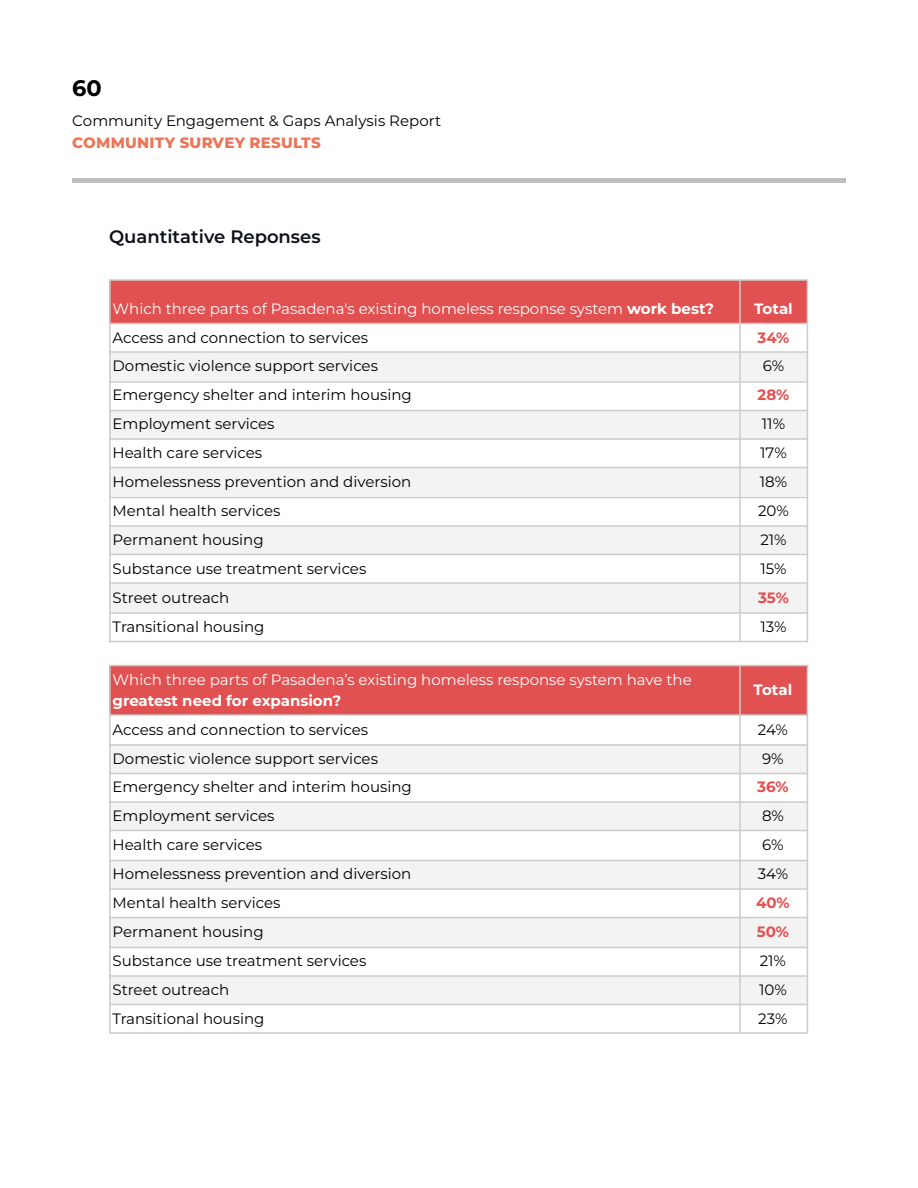
<style>
.page{position:relative;width:918px;height:1188px;background:#fff}
.page>*{position:absolute;margin:0;border:0;box-sizing:border-box;transform-origin:0 0}
.t1{font:700 22.5px "Montserrat";color:#000}
.t2{font:600 18px "Montserrat";color:#0e101a}
.t3{font:15px "Montserrat";color:#000}
.t4{font:15px "Montserrat";color:#fff}
.t5{font:700 15px "Montserrat";color:#fff}
.t6{font:800 15px "Montserrat";letter-spacing:.015em;color:#ed7457}
.t7{font:700 15px "Montserrat";color:#e15151}
.s1{font-weight:700}
</style>
<div class="page">
<hr style="left:72px;top:179px;width:774px;height:4px;background:#bcbec0">
<div style="left:109px;top:280px;width:630px;height:44px;background:#e15151"></div>
<div style="left:739px;top:280px;width:69px;height:44px;background:#e15151"></div>
<div style="left:109px;top:353px;width:630px;height:28px;background:#f3f3f3"></div>
<div style="left:739px;top:353px;width:69px;height:28px;background:#f3f3f3"></div>
<div style="left:109px;top:410px;width:630px;height:29px;background:#f3f3f3"></div>
<div style="left:739px;top:410px;width:69px;height:29px;background:#f3f3f3"></div>
<div style="left:109px;top:468px;width:630px;height:29px;background:#f3f3f3"></div>
<div style="left:739px;top:468px;width:69px;height:29px;background:#f3f3f3"></div>
<div style="left:109px;top:526px;width:630px;height:29px;background:#f3f3f3"></div>
<div style="left:739px;top:526px;width:69px;height:29px;background:#f3f3f3"></div>
<div style="left:109px;top:583px;width:630px;height:30px;background:#f3f3f3"></div>
<div style="left:739px;top:583px;width:69px;height:30px;background:#f3f3f3"></div>
<div style="left:109px;top:666px;width:630px;height:49px;background:#e15151"></div>
<div style="left:739px;top:666px;width:68px;height:49px;background:#e15151"></div>
<div style="left:109px;top:744px;width:630px;height:30px;background:#f3f3f3"></div>
<div style="left:739px;top:744px;width:68px;height:30px;background:#f3f3f3"></div>
<div style="left:109px;top:802px;width:630px;height:29px;background:#f3f3f3"></div>
<div style="left:739px;top:802px;width:68px;height:29px;background:#f3f3f3"></div>
<div style="left:109px;top:860px;width:630px;height:30px;background:#f3f3f3"></div>
<div style="left:739px;top:860px;width:68px;height:30px;background:#f3f3f3"></div>
<div style="left:109px;top:918px;width:630px;height:29px;background:#f3f3f3"></div>
<div style="left:739px;top:918px;width:68px;height:29px;background:#f3f3f3"></div>
<div style="left:109px;top:976px;width:630px;height:28px;background:#f3f3f3"></div>
<div style="left:739px;top:976px;width:68px;height:28px;background:#f3f3f3"></div>
<hr style="left:109px;top:279px;width:2px;height:363px;background:#ccc">
<hr style="left:739px;top:279px;width:2px;height:363px;background:#ccc">
<hr style="left:807px;top:279px;width:1px;height:363px;background:#ccc">
<hr style="left:109px;top:279px;width:699px;height:2px;background:#ccc">
<hr style="left:109px;top:323px;width:699px;height:1px;background:#ccc">
<hr style="left:109px;top:351px;width:699px;height:2px;background:#ccc">
<hr style="left:109px;top:381px;width:699px;height:2px;background:#ccc">
<hr style="left:109px;top:410px;width:699px;height:1px;background:#ccc">
<hr style="left:109px;top:438px;width:699px;height:2px;background:#ccc">
<hr style="left:109px;top:467px;width:699px;height:1px;background:#ccc">
<hr style="left:109px;top:497px;width:699px;height:1px;background:#ccc">
<hr style="left:109px;top:525px;width:699px;height:2px;background:#ccc">
<hr style="left:109px;top:554px;width:699px;height:1px;background:#ccc">
<hr style="left:109px;top:582px;width:699px;height:2px;background:#ccc">
<hr style="left:109px;top:612px;width:699px;height:2px;background:#ccc">
<hr style="left:109px;top:641px;width:699px;height:1px;background:#ccc">
<hr style="left:109px;top:665px;width:2px;height:369px;background:#ccc">
<hr style="left:739px;top:665px;width:2px;height:369px;background:#ccc">
<hr style="left:807px;top:665px;width:1px;height:369px;background:#ccc">
<hr style="left:109px;top:665px;width:698px;height:1px;background:#ccc">
<hr style="left:109px;top:714px;width:698px;height:2px;background:#ccc">
<hr style="left:109px;top:744px;width:698px;height:2px;background:#ccc">
<hr style="left:109px;top:773px;width:698px;height:1px;background:#ccc">
<hr style="left:109px;top:801px;width:698px;height:2px;background:#ccc">
<hr style="left:109px;top:830px;width:698px;height:1px;background:#ccc">
<hr style="left:109px;top:860px;width:698px;height:1px;background:#ccc">
<hr style="left:109px;top:888px;width:698px;height:2px;background:#ccc">
<hr style="left:109px;top:917px;width:698px;height:1px;background:#ccc">
<hr style="left:109px;top:947px;width:698px;height:1px;background:#ccc">
<hr style="left:109px;top:975px;width:698px;height:2px;background:#ccc">
<hr style="left:109px;top:1004px;width:698px;height:1px;background:#ccc">
<hr style="left:109px;top:1032px;width:698px;height:2px;background:#ccc">
<h1 class="t1" style="left:72px;top:72px;width:31px">60</h1>
<p class="t3" style="left:72px;top:111px;width:370px">Community Engagement &amp; Gaps Analysis Report</p>
<p class="t6" style="left:72px;top:132px;width:250px">COMM UNITY SURVEY RESULTS</p>
<p class="t2" style="left:109px;top:224px;width:213px">Quantitative Reponses</p>
<p class="t4" style="left:113px;top:298px;width:603px">Which three parts of Pasadena's existing homeless response system <span class="s1">work best?</span></p>
<p class="t5" style="left:754px;top:298px;width:40px">Total</p>
<p class="t3" style="left:113px;top:327px;width:257px">Access and connection to services</p>
<p class="t7" style="left:758px;top:327px;width:33px">34%</p>
<p class="t3" style="left:113px;top:356px;width:267px">Domestic violence support services</p>
<p class="t3" style="left:763px;top:356px;width:23px">6%</p>
<p class="t3" style="left:113px;top:385px;width:301px">Emergency shelter and interim housing</p>
<p class="t7" style="left:758px;top:385px;width:33px">28%</p>
<p class="t3" style="left:113px;top:414px;width:164px">Employment services</p>
<p class="t3" style="left:762px;top:414px;width:25px">11%</p>
<p class="t3" style="left:113px;top:443px;width:151px">Health care services</p>
<p class="t3" style="left:760px;top:443px;width:28px">17%</p>
<p class="t3" style="left:113px;top:472px;width:300px">Homelessness prevention and diversion</p>
<p class="t3" style="left:760px;top:472px;width:29px">18%</p>
<p class="t3" style="left:113px;top:501px;width:169px">Mental health services</p>
<p class="t3" style="left:758px;top:501px;width:32px">20%</p>
<p class="t3" style="left:113px;top:530px;width:153px">Permanent housing</p>
<p class="t3" style="left:760px;top:530px;width:28px">21%</p>
<p class="t3" style="left:113px;top:558px;width:255px">Substance use treatment services</p>
<p class="t3" style="left:760px;top:558px;width:28px">15%</p>
<p class="t3" style="left:113px;top:587px;width:118px">Street outreach</p>
<p class="t7" style="left:758px;top:587px;width:32px">35%</p>
<p class="t3" style="left:113px;top:616px;width:153px">Transitional housing</p>
<p class="t3" style="left:760px;top:616px;width:28px">13%</p>
<p class="t4" style="left:113px;top:669px;width:581px">Which three parts of Pasadena’s existing homeless response system have the</p>
<p class="t5" style="left:113px;top:690px;width:230px">greatest need for expansion?</p>
<p class="t5" style="left:754px;top:680px;width:40px">Total</p>
<p class="t3" style="left:113px;top:719px;width:257px">Access and connection to services</p>
<p class="t3" style="left:758px;top:719px;width:32px">24%</p>
<p class="t3" style="left:113px;top:748px;width:267px">Domestic violence support services</p>
<p class="t3" style="left:762px;top:748px;width:23px">9%</p>
<p class="t3" style="left:113px;top:777px;width:301px">Emergency shelter and interim housing</p>
<p class="t7" style="left:757px;top:777px;width:33px">36%</p>
<p class="t3" style="left:113px;top:806px;width:164px">Employment services</p>
<p class="t3" style="left:762px;top:806px;width:23px">8%</p>
<p class="t3" style="left:113px;top:835px;width:151px">Health care services</p>
<p class="t3" style="left:762px;top:835px;width:23px">6%</p>
<p class="t3" style="left:113px;top:864px;width:300px">Homelessness prevention and diversion</p>
<p class="t3" style="left:758px;top:864px;width:32px">34%</p>
<p class="t3" style="left:113px;top:893px;width:169px">Mental health services</p>
<p class="t7" style="left:756px;top:893px;width:35px">40%</p>
<p class="t3" style="left:113px;top:922px;width:153px">Permanent housing</p>
<p class="t7" style="left:757px;top:922px;width:34px">50%</p>
<p class="t3" style="left:113px;top:951px;width:255px">Substance use treatment services</p>
<p class="t3" style="left:760px;top:951px;width:28px">21%</p>
<p class="t3" style="left:113px;top:979px;width:118px">Street outreach</p>
<p class="t3" style="left:759px;top:979px;width:29px">10%</p>
<p class="t3" style="left:113px;top:1008px;width:153px">Transitional housing</p>
<p class="t3" style="left:758px;top:1008px;width:31px">23%</p>
</div>
